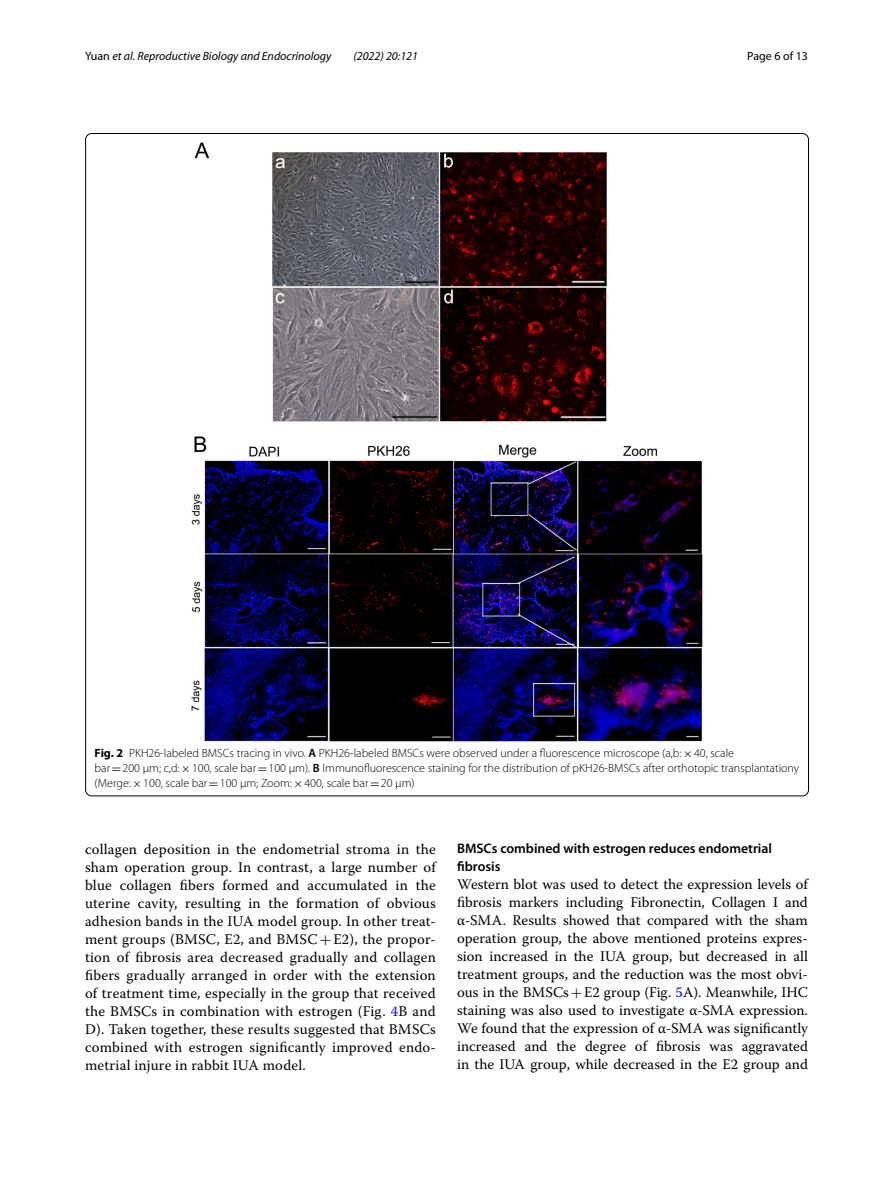
<style>
.page{position:relative;width:893px;height:1187px;background:#fff}
.page>*{position:absolute;margin:0;border:0;box-sizing:border-box;transform-origin:0 0}
.t1{font:14.7px/18px "Warnock Pro";letter-spacing:.01em;color:#000;text-align:justify}
.t2{font:600 13.8px/18px "Myriad Pro";color:#000}
.t3{font:300 12px/15px "Myriad Pro";color:#000}
.t4{font:italic 12px "Myriad Pro";color:#000}
.t5{font:12px "Myriad Pro";color:#000}
.s1{font-style:normal}
.s2{font-weight:700}
.s3{font-weight:600}
.s4{font-family:"MTSY";font-weight:400}
.s5{font-family:"MTSY"}
.s6{color:#00f}
</style>
<div class="page">
<img style="left:192px;top:142px;width:510px;height:599px">
<p class="t4" style="left:85px;top:48px;width:248px"><span class="s1">Yuan</span> et al. Reproductive Biology and Endocrinology</p>
<p class="t4" style="left:353px;top:48px;width:66px">(2022) 20:121</p>
<p class="t5" style="left:747px;top:48px;width:62px">Page 6 of 13</p>
<p class="t3" style="left:95px;top:745px;width:706px"><span class="s2">Fig. 2</span> PKH26-labeled BMSCs tracing in vivo. <span class="s3">A</span> PKH26-labeled BMSCs were observed under a fluorescence microscope (a,b:<span class="s4">×</span>40, scale<br>bar<span class="s4">=</span>200 μm; c,d:<span class="s4">×</span>100, scale bar<span class="s4">=</span>100 μm). <span class="s3">B</span> Immunofluorescence staining for the distribution of pKH26-BMSCs after orthotopic transplantationy (Merge:<span class="s4">×</span>100, scale bar<span class="s4">=</span>100 μm; Zoom:<span class="s4">×</span>400, scale bar<span class="s4">=</span>20 μm)</p>
<p class="t1" style="left:85px;top:839px;width:352px">collagen deposition in the endometrial stroma in the sham operation group. In contrast, a large number of blue collagen fibers formed and accumulated in the uterine cavity, resulting in the formation of obvious adhesion bands in the IUA model group. In other treat&shy;ment groups (BMSC, E2, and BMSC<span class="s5">+</span>E2), the propor&shy;tion of fibrosis area decreased gradually and collagen fibers gradually arranged in order with the extension of treatment time, especially in the group that received the BMSCs in combination with estrogen (Fig. <span class="s6">4</span>B and D). Taken together, these results suggested that BMSCs combined with estrogen significantly improved endo&shy;metrial injure in rabbit IUA model.</p>
<p class="t2" style="left:457px;top:839px;width:316px">BMSCs combined with estrogen reduces endometrial fibrosis</p>
<p class="t1" style="left:457px;top:875px;width:352px">Western blot was used to detect the expression levels of fibrosis markers including Fibronectin, Collagen I and α-SMA. Results showed that compared with the sham operation group, the above mentioned proteins expres&shy;sion increased in the IUA group, but decreased in all treatment groups, and the reduction was the most obvi&shy;ous in the BMSCs<span class="s5">+</span>E2 group (Fig. <span class="s6">5</span>A). Meanwhile, IHC staining was also used to investigate α-SMA expression.<br>We found that the expression of α-SMA was significantly increased and the degree of fibrosis was aggravated in the IUA group, while decreased in the E2 group and</p>
</div>
